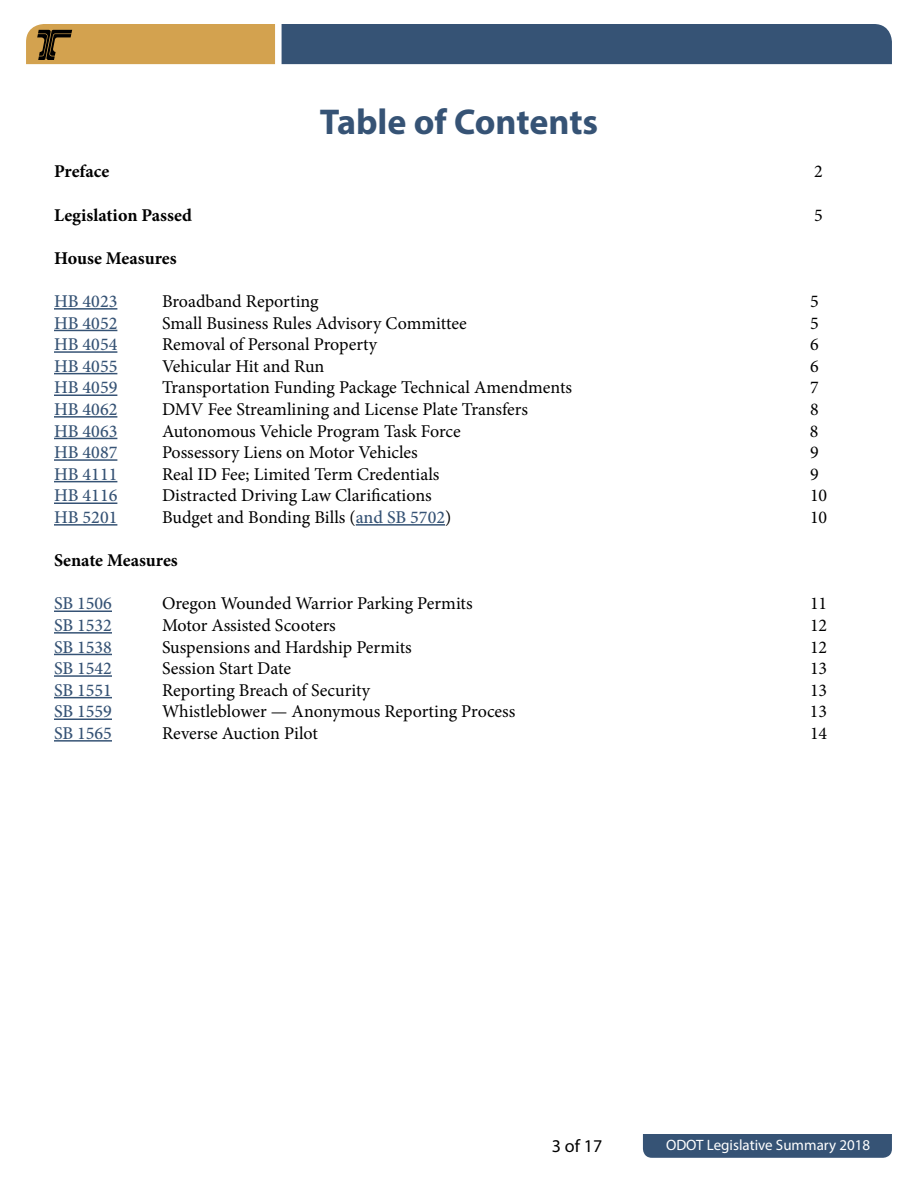
<style>
.page{position:relative;width:918px;height:1188px;background:#fff}
.page>*{position:absolute;margin:0;border:0;box-sizing:border-box;transform-origin:0 0}
.t1{font:700 36px "Myriad Pro";color:#365375}
.t2{font:18px "Minion Pro";color:#000}
.t3{font:500 18px "Minion Pro";color:#365375}
.t4{font:700 18px "Minion Pro";color:#000}
.t5{font:18px "Myriad Pro";color:#000}
.t6{font:15px "Myriad Pro";color:#fff}
.s1{font-weight:500;color:#365375}
</style>
<div class="page">
<div style="left:282px;top:24px;width:610px;height:40px;background:#365375"></div>
<div style="left:26px;top:24px;width:249px;height:40px;background:#d3a24f"></div>
<div style="left:643px;top:1134px;width:249px;height:24px;background:#365375"></div>
<hr style="left:54px;top:308px;width:63px;height:2px;background:#365375">
<hr style="left:54px;top:330px;width:63px;height:1px;background:#365375">
<hr style="left:54px;top:351px;width:63px;height:2px;background:#365375">
<hr style="left:54px;top:373px;width:63px;height:1px;background:#365375">
<hr style="left:54px;top:394px;width:63px;height:2px;background:#365375">
<hr style="left:54px;top:416px;width:63px;height:2px;background:#365375">
<hr style="left:54px;top:438px;width:63px;height:1px;background:#365375">
<hr style="left:54px;top:459px;width:63px;height:2px;background:#365375">
<hr style="left:54px;top:481px;width:63px;height:1px;background:#365375">
<hr style="left:54px;top:502px;width:63px;height:2px;background:#365375">
<hr style="left:54px;top:524px;width:63px;height:2px;background:#365375">
<hr style="left:356px;top:524px;width:89px;height:2px;background:#365375">
<hr style="left:54px;top:610px;width:58px;height:2px;background:#365375">
<hr style="left:54px;top:632px;width:58px;height:2px;background:#365375">
<hr style="left:54px;top:654px;width:58px;height:1px;background:#365375">
<hr style="left:54px;top:675px;width:58px;height:2px;background:#365375">
<hr style="left:54px;top:697px;width:58px;height:1px;background:#365375">
<hr style="left:54px;top:718px;width:58px;height:2px;background:#365375">
<hr style="left:54px;top:740px;width:58px;height:2px;background:#365375">
<h1 class="t1" style="left:320px;top:99px;width:280px">Table of Contents</h1>
<p class="t4" style="left:54px;top:159px;width:57px">Preface</p>
<p class="t2" style="left:814px;top:160px;width:10px">2</p>
<p class="t4" style="left:54px;top:202px;width:140px">Legislation Passed</p>
<p class="t2" style="left:814px;top:203px;width:10px">5</p>
<p class="t4" style="left:54px;top:245px;width:124px">House Measures</p>
<p class="t3" style="left:54px;top:289px;width:65px">HB 4023</p>
<p class="t2" style="left:162px;top:289px;width:158px">Broadband Reporting</p>
<p class="t2" style="left:810px;top:289px;width:10px">5</p>
<p class="t3" style="left:54px;top:311px;width:65px">HB 4052</p>
<p class="t2" style="left:162px;top:311px;width:306px">Small Business Rules Advisory Committee</p>
<p class="t2" style="left:810px;top:311px;width:10px">5</p>
<p class="t3" style="left:54px;top:332px;width:65px">HB 4054</p>
<p class="t2" style="left:162px;top:332px;width:217px">Removal of Personal Property</p>
<p class="t2" style="left:810px;top:332px;width:10px">6</p>
<p class="t3" style="left:54px;top:354px;width:65px">HB 4055</p>
<p class="t2" style="left:162px;top:354px;width:164px">Vehicular Hit and Run</p>
<p class="t2" style="left:810px;top:354px;width:10px">6</p>
<p class="t3" style="left:54px;top:376px;width:65px">HB 4059</p>
<p class="t2" style="left:162px;top:376px;width:412px">Transportation Funding Package Technical Amendments</p>
<p class="t2" style="left:810px;top:376px;width:10px">7</p>
<p class="t3" style="left:54px;top:397px;width:65px">HB 4062</p>
<p class="t2" style="left:162px;top:397px;width:368px">DMV Fee Streamlining and License Plate Transfers</p>
<p class="t2" style="left:810px;top:397px;width:10px">8</p>
<p class="t3" style="left:54px;top:419px;width:65px">HB 4063</p>
<p class="t2" style="left:162px;top:419px;width:300px">Autonomous Vehicle Program Task Force</p>
<p class="t2" style="left:810px;top:419px;width:10px">8</p>
<p class="t3" style="left:54px;top:440px;width:65px">HB 4087</p>
<p class="t2" style="left:162px;top:440px;width:257px">Possessory Liens on Motor Vehicles</p>
<p class="t2" style="left:810px;top:440px;width:10px">9</p>
<p class="t3" style="left:54px;top:462px;width:65px">HB 4111</p>
<p class="t2" style="left:162px;top:462px;width:279px">Real ID Fee; Limited Term Credentials</p>
<p class="t2" style="left:810px;top:462px;width:10px">9</p>
<p class="t3" style="left:54px;top:484px;width:65px">HB 4116</p>
<p class="t2" style="left:162px;top:484px;width:271px">Distracted Driving Law Clarifications</p>
<p class="t2" style="left:810px;top:484px;width:19px">10</p>
<p class="t3" style="left:54px;top:505px;width:65px">HB 5201</p>
<p class="t2" style="left:162px;top:505px;width:291px">Budget and Bonding Bills (<span class="s1">and SB 5702</span>)</p>
<p class="t2" style="left:810px;top:505px;width:19px">10</p>
<p class="t4" style="left:54px;top:548px;width:125px">Senate Measures</p>
<p class="t3" style="left:54px;top:592px;width:59px">SB 1506</p>
<p class="t2" style="left:162px;top:592px;width:312px">Oregon Wounded Warrior Parking Permits</p>
<p class="t2" style="left:810px;top:592px;width:19px">11</p>
<p class="t3" style="left:54px;top:613px;width:59px">SB 1532</p>
<p class="t2" style="left:162px;top:613px;width:175px">Motor Assisted Scooters</p>
<p class="t2" style="left:810px;top:613px;width:19px">12</p>
<p class="t3" style="left:54px;top:635px;width:59px">SB 1538</p>
<p class="t2" style="left:162px;top:635px;width:251px">Suspensions and Hardship Permits</p>
<p class="t2" style="left:810px;top:635px;width:19px">12</p>
<p class="t3" style="left:54px;top:656px;width:59px">SB 1542</p>
<p class="t2" style="left:162px;top:656px;width:131px">Session Start Date</p>
<p class="t2" style="left:810px;top:656px;width:19px">13</p>
<p class="t3" style="left:54px;top:678px;width:59px">SB 1551</p>
<p class="t2" style="left:162px;top:678px;width:210px">Reporting Breach of Security</p>
<p class="t2" style="left:810px;top:678px;width:19px">13</p>
<p class="t3" style="left:54px;top:700px;width:59px">SB 1559</p>
<p class="t2" style="left:162px;top:700px;width:355px">Whistleblower — Anonymous Reporting Process</p>
<p class="t2" style="left:810px;top:700px;width:19px">13</p>
<p class="t3" style="left:54px;top:721px;width:59px">SB 1565</p>
<p class="t2" style="left:162px;top:721px;width:158px">Reverse Auction Pilot</p>
<p class="t2" style="left:810px;top:721px;width:19px">14</p>
<p class="t5" style="left:552px;top:1135px;width:52px">3 of 17</p>
<p class="t6" style="left:666px;top:1136px;width:206px">ODOT Legislative Summary 2018</p>
</div>
